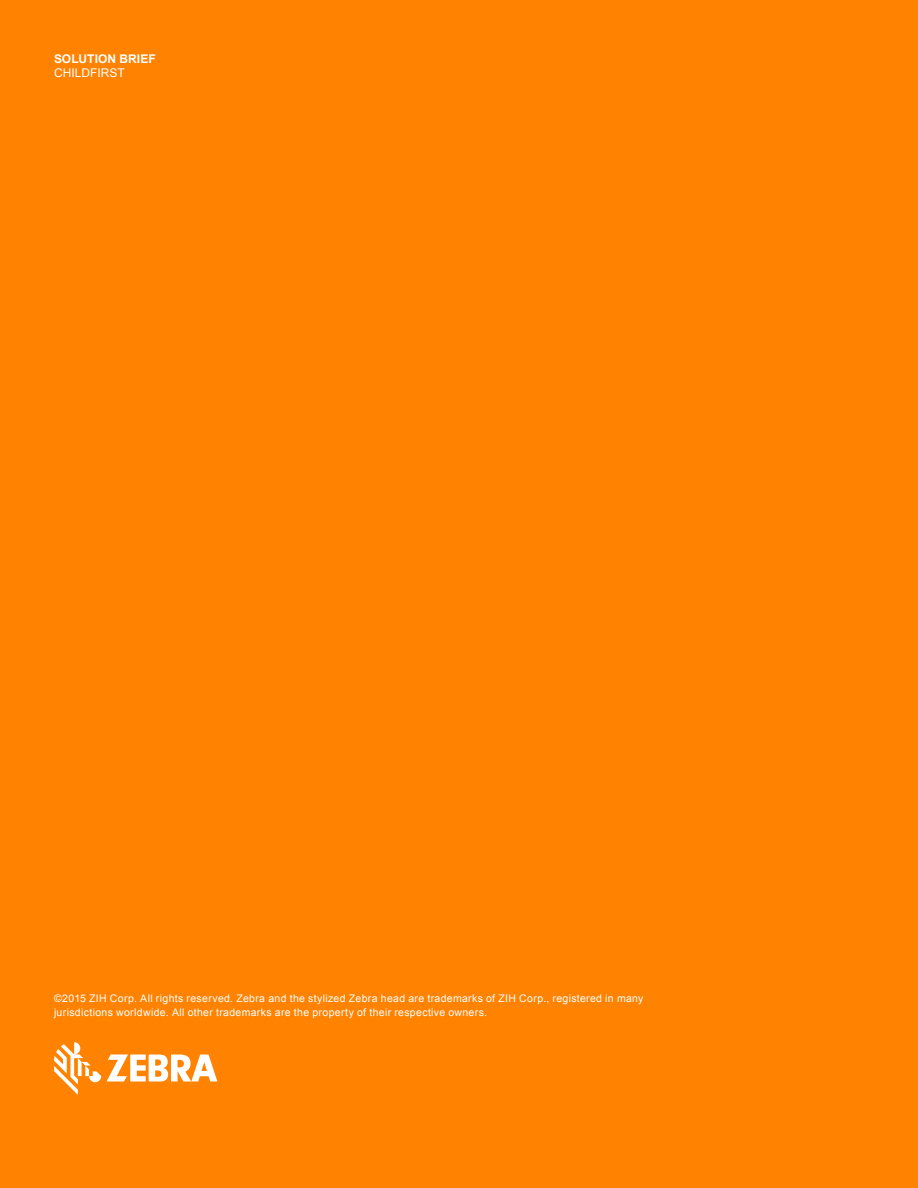
<style>
.page{position:relative;width:918px;height:1188px;background:#ff8200}
.page>*{position:absolute;margin:0;border:0;box-sizing:border-box;transform-origin:0 0}
.t1{font:700 12px "Arial";letter-spacing:.005em;color:#fff}
.t2{font:12px "Arial";letter-spacing:.005em;color:#fff}
.t3{font:10.5px/13.5px "Arial";letter-spacing:.03em;color:#fff}
</style>
<div class="page">
<svg style="left:54px;top:1042px;width:47px;height:53px"></svg>
<svg style="left:107px;top:1055px;width:110px;height:27px"></svg>
<p class="t1" style="left:54px;top:51px;width:103px">SOLUTION BRIEF</p>
<p class="t2" style="left:54px;top:65px;width:72px">CHILDFIRST</p>
<p class="t3" style="left:54px;top:992px;width:591px">©2015 ZIH Corp. All rights reserved. Zebra and the stylized Zebra head are trademarks of ZIH Corp., registered in many jurisdictions worldwide. All other trademarks are the property of their respective owners.</p>
</div>
